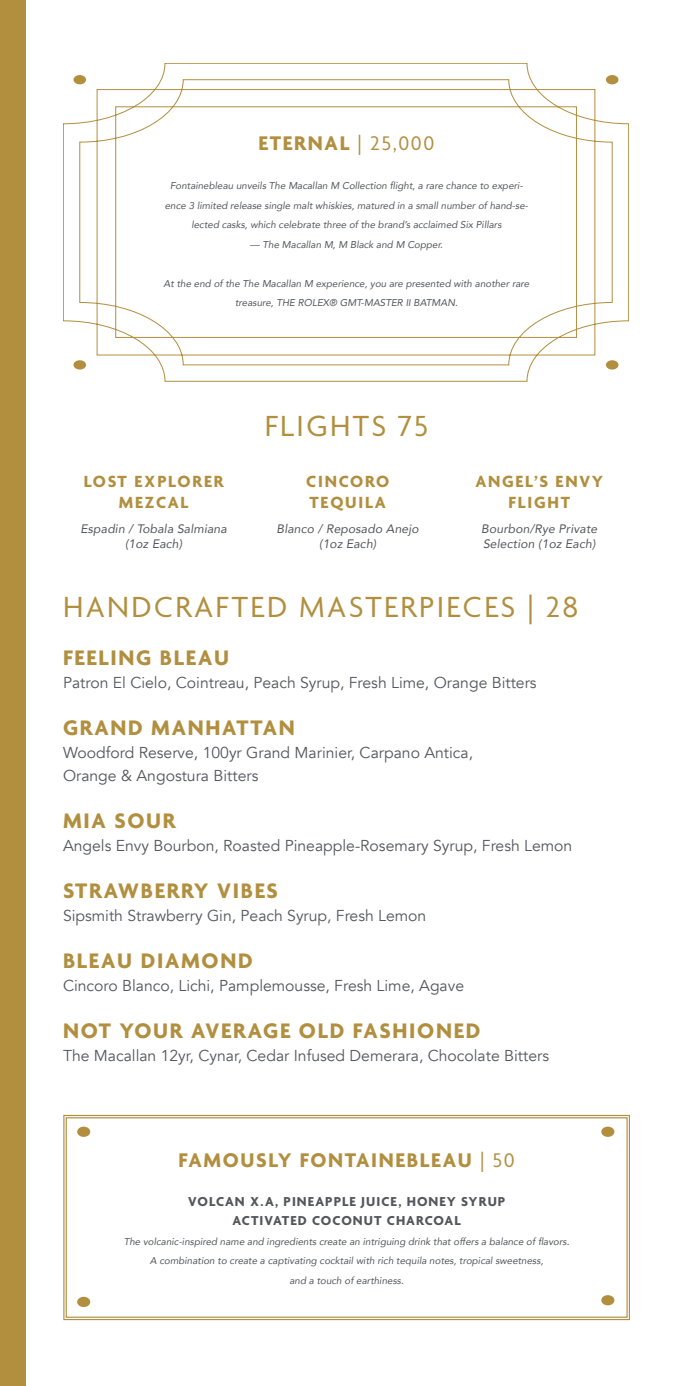
<style>
.page{position:relative;width:693px;height:1386px;background:#fff}
.page>*{position:absolute;margin:0;border:0;box-sizing:border-box;transform-origin:0 0}
.t1{font:31.5px "Agenda";letter-spacing:.075em;color:#b18f3f}
.t2{font:700 22.75px "Agenda";letter-spacing:.075em;color:#b18f3f}
.t3{font:700 21.35px "Agenda";letter-spacing:.075em;color:#b18f3f}
.t4{font:700 17.5px/21px "Agenda";letter-spacing:.1em;color:#b18f3f;text-align:center}
.Paragraph{font:15.75px/22.8px "Avenir";color:#54565b}
.t5{font:700 14px/19.6px "Agenda";letter-spacing:.075em;color:#54565b;text-align:center}
.Legal_Italic{font:italic 12.25px/14.7px "Avenir";letter-spacing:.01em;color:#54565b;text-align:center}
.Legal_Italic-2{font:italic 9.8px/19.6px "Avenir";color:#54565b;text-align:center}
.s1{font-weight:400}
</style>
<div class="page">
<div style="left:0;top:0;width:26px;height:1386px;background:#b18f3f"></div>
<svg style="left:63px;top:63px;width:566px;height:319px"></svg>
<div style="left:73px;top:75px;width:13px;height:9px;background:#b18f3f;border-radius:50%"></div>
<div style="left:73px;top:360px;width:13px;height:10px;background:#b18f3f;border-radius:50%"></div>
<div style="left:606px;top:75px;width:12px;height:9px;background:#b18f3f;border-radius:50%"></div>
<div style="left:606px;top:360px;width:12px;height:10px;background:#b18f3f;border-radius:50%"></div>
<svg style="left:63px;top:1114px;width:567px;height:207px"></svg>
<div style="left:66px;top:1117px;width:562px;height:201px;border:1px solid #b18f3f"></div>
<div style="left:78px;top:1128px;width:11px;height:8px;background:#b18f3f;border-radius:50%"></div>
<div style="left:77px;top:1127px;width:13px;height:10px;border:2px solid #b18f3f;border-radius:50%"></div>
<div style="left:78px;top:1298px;width:11px;height:8px;background:#b18f3f;border-radius:50%"></div>
<div style="left:77px;top:1297px;width:13px;height:10px;border:2px solid #b18f3f;border-radius:50%"></div>
<div style="left:602px;top:1128px;width:12px;height:8px;background:#b18f3f;border-radius:50%"></div>
<div style="left:601px;top:1127px;width:13px;height:10px;border:2px solid #b18f3f;border-radius:50%"></div>
<div style="left:602px;top:1296px;width:12px;height:9px;background:#b18f3f;border-radius:50%"></div>
<div style="left:601px;top:1295px;width:13px;height:10px;border:2px solid #b18f3f;border-radius:50%"></div>
<h5 class="t3" style="left:259px;top:132px;width:177px">ETERNAL <span class="s1">| 25,000</span></h5>
<h5 class="Legal_Italic-2" style="left:165px;top:176px;width:365px">Fontainebleau unveils The Macallan M Collection flight, a rare chance to experi&shy;ence 3 limited release single malt whiskies, matured in a small number of hand-se&shy;lected casks, which celebrate three of the brand’s acclaimed Six Pillars</h5>
<h5 class="Legal_Italic-2" style="left:250px;top:234px;width:195px">— The Macallan M, M Black and M Copper.</h5>
<h5 class="Legal_Italic-2" style="left:164px;top:273px;width:367px">At the end of the The Macallan M experience, you are presented with another rare treasure, THE ROLEX® GMT-MASTER II BATMAN.</h5>
<h6 class="t4" style="left:84px;top:472px;width:142px">LOST EXPLORER<br>MEZCAL</h6>
<p class="Legal_Italic" style="left:81px;top:521px;width:148px">Espadin / Tobala Salmiana (1oz Each)</p>
<h3 class="t1" style="left:265px;top:409px;width:165px">FLIGHTS 75</h3>
<h6 class="t4" style="left:306px;top:472px;width:85px;text-align:left">CINCORO<br>TEQUILA</h6>
<p class="Legal_Italic" style="left:277px;top:521px;width:144px">Blanco / Reposado Anejo (1oz Each)</p>
<h6 class="t4" style="left:475px;top:472px;width:129px">ANGEL’S ENVY<br>FLIGHT</h6>
<p class="Legal_Italic" style="left:481px;top:521px;width:117px;text-align:left">Bourbon/Rye Private<br>Selection (1oz Each)</p>
<h3 class="t1" style="left:63px;top:590px;width:517px">HANDCRAFTED MASTERPIECES | 28</h3>
<h5 class="t2" style="left:63px;top:646px;width:168px">FEELING BLEAU</h5>
<p class="Paragraph" style="left:63px;top:671px;width:475px">Patron El Cielo, Cointreau, Peach Syrup, Fresh Lime, Orange Bitters</p>
<h5 class="t2" style="left:63px;top:716px;width:233px">GRAND MANHATTAN</h5>
<h5 class="Paragraph" style="left:63px;top:741px;width:412px">Woodford Reserve, 100yr Grand Marinier, Carpano Antica,<br>Orange &amp; Angostura Bitters</h5>
<h5 class="t2" style="left:63px;top:808px;width:114px">MIA SOUR</h5>
<h5 class="Paragraph" style="left:63px;top:834px;width:511px">Angels Envy Bourbon, Roasted Pineapple-Rosemary Syrup, Fresh Lemon</h5>
<h5 class="t2" style="left:63px;top:878px;width:216px">STRAWBERRY VIBES</h5>
<h5 class="Paragraph" style="left:63px;top:904px;width:365px">Sipsmith Strawberry Gin, Peach Syrup, Fresh Lemon</h5>
<h5 class="t2" style="left:63px;top:948px;width:191px">BLEAU DIAMOND</h5>
<h5 class="Paragraph" style="left:63px;top:974px;width:403px">Cincoro Blanco, Lichi, Pamplemousse, Fresh Lime, Agave</h5>
<h5 class="t2" style="left:63px;top:1018px;width:419px">NOT YOUR AVERAGE OLD FASHIONED</h5>
<h5 class="Paragraph" style="left:63px;top:1044px;width:488px">The Macallan 12yr, Cynar, Cedar Infused Demerara, Chocolate Bitters</h5>
<h5 class="t3" style="left:179px;top:1148px;width:338px">FAMOUSLY FONTAINEBLEAU <span class="s1">| 50</span></h5>
<h5 class="t5" style="left:188px;top:1192px;width:319px">VOLCAN X.A, PINEAPPLE JUICE, HONEY SYRUP<br>ACTIVATED COCONUT CHARCOAL</h5>
<p class="Legal_Italic-2" style="left:124px;top:1231px;width:447px">The volcanic-inspired name and ingredients create an intriguing drink that offers a balance of flavors.<br>A combination to create a captivating cocktail with rich tequila notes, tropical sweetness,<br>and a touch of earthiness.</p>
</div>
